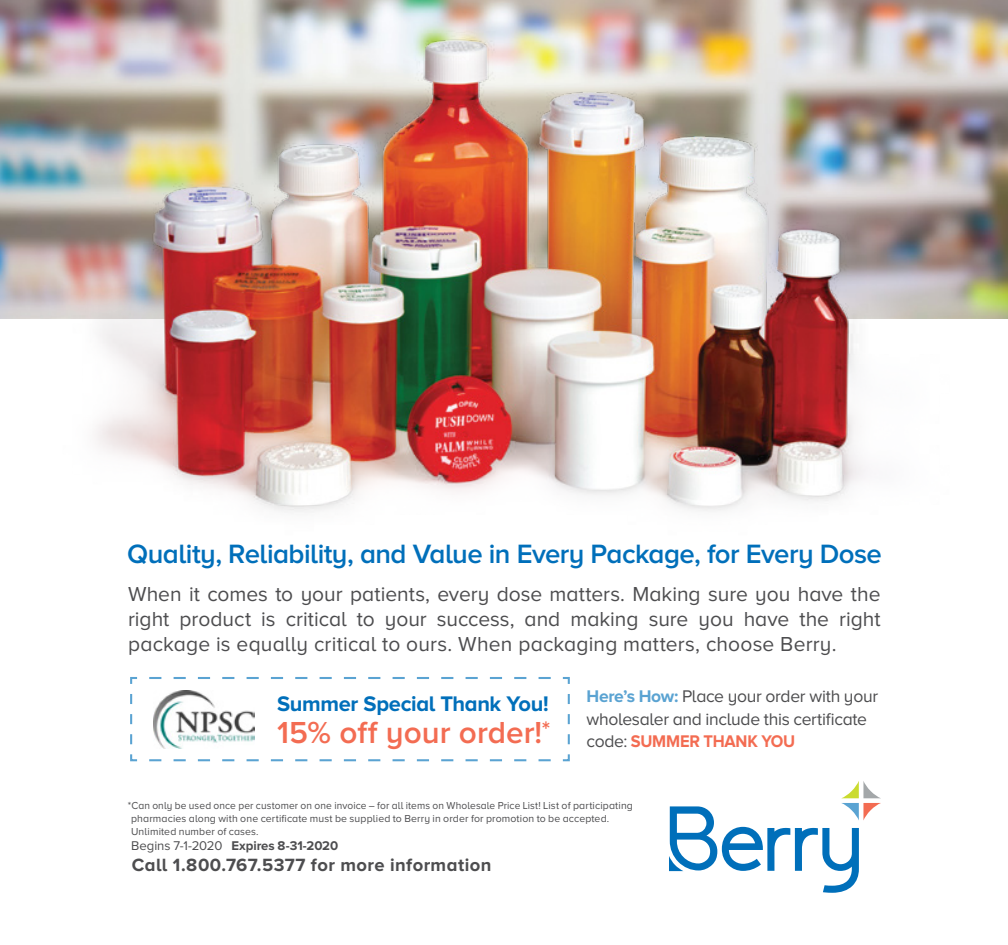
<style>
.page{position:relative;width:1008px;height:945px;background:#fff}
.page>*{position:absolute;margin:0;border:0;box-sizing:border-box;transform-origin:0 0}
.t1{font:600 31.5px "Proxima Nova A";color:#f36c52}
.t2{font:600 27.47px "Proxima Nova A";letter-spacing:-.02em;color:#006fba}
.t3{font:700 21.88px "Proxima Nova A";letter-spacing:-.015em;color:#006fba}
.t4{font:21px/25.2px "Proxima Nova A";letter-spacing:.01em;color:#4d4d4f;text-align:justify}
.t5{font:700 18.38px "Proxima Nova A";letter-spacing:.025em;color:#4d4d4f}
.t6{font:17.5px/22.8px "Proxima Nova A";letter-spacing:-.02em;color:#4d4d4f}
.t7{font:700 13.12px "Proxima Nova A";letter-spacing:-.005em;color:#4d4d4f}
.t8{font:10.5px/12.6px "Proxima Nova A";letter-spacing:.01em;color:#4d4d4f}
.s1{font-weight:700;color:#5aa3d2}
.s2{font-weight:700;color:#f36c52}
.s3{font-weight:400}
</style>
<div class="page">
<img style="left:0;top:0;width:1008px;height:513px">
<svg style="left:669px;top:781px;width:212px;height:112px"></svg>
<svg style="left:130px;top:754px;width:421px;height:8px"></svg>
<svg style="left:130px;top:677px;width:8px;height:67px"></svg>
<svg style="left:149px;top:677px;width:421px;height:7px"></svg>
<svg style="left:562px;top:694px;width:8px;height:68px"></svg>
<img style="left:154px;top:691px;width:101px;height:57px">
<h2 class="t2" style="left:127px;top:539px;width:756px">Quality, Reliability, and Value in Every Package, for Every Dose</h2>
<h3 class="t4" style="left:128px;top:581px;width:754px">When it comes to your patients, every dose matters. Making sure you have the right product is critical to your success, and making sure you have the right package is equally critical to ours. When packaging matters, choose Berry.</h3>
<h3 class="t6" style="left:587px;top:684px;width:293px"><span class="s1">Here’s How:</span> Place your order with your wholesaler and include this certificate code: <span class="s2">SUMMER THANK YOU</span></h3>
<h3 class="t3" style="left:277px;top:692px;width:273px">Summer Special Thank You!</h3>
<h1 class="t1" style="left:277px;top:715px;width:275px">15% off your order!<sup>*</sup></h1>
<p class="t8" style="left:131px;top:800px;width:503px;text-indent:-3px">*Can only be used once per customer on one invoice – for all items on Wholesale Price List! List of participating pharmacies along with one certificate must be supplied to Berry in order for promotion to be accepted.<br>Unlimited number of cases.</p>
<p class="t7" style="left:131px;top:839px;width:209px"><span class="s3">Begins 7-1-2020</span> Expires 8-31-2020</p>
<h3 class="t5" style="left:132px;top:854px;width:361px">Call 1.800.767.5377 for more information</h3>
</div>
